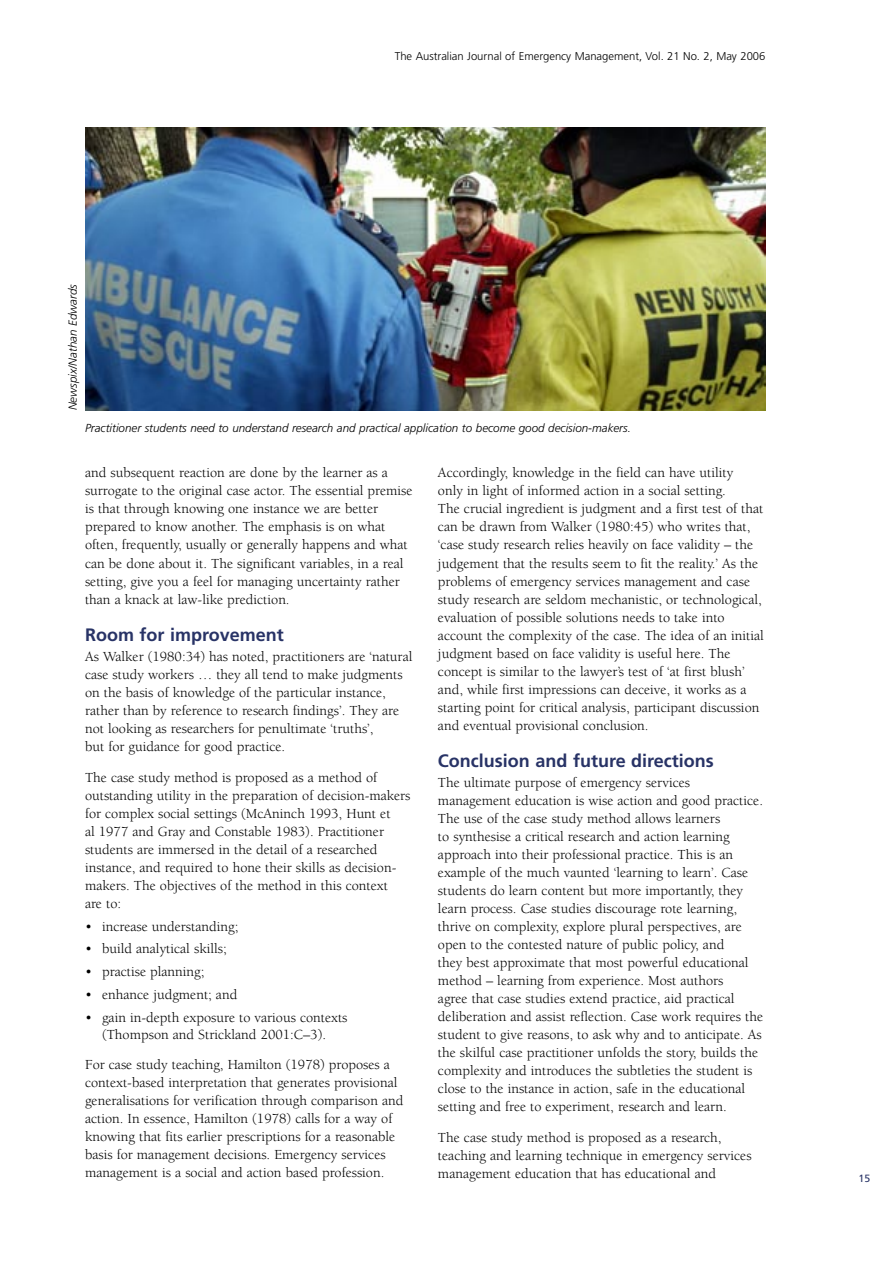
<style>
.page{position:relative;width:893px;height:1263px;background:#fff}
.page>*{position:absolute;margin:0;border:0;box-sizing:border-box;transform-origin:0 0}
.t1{font:700 18px "Frutiger";color:#283366}
.body{font:14.25px/18px "Berkeley";color:#000}
.Body_no{font:14.25px/18px "Berkeley";color:#000}
.bullet{font:14.25px/16.5px "Berkeley";color:#000;text-align:center}
.captions{font:italic 300 11.7px "Frutiger";color:#000}
.t2{font:300 11.25px "Frutiger";color:#000}
.t3{font:10.5px "Frutiger";color:#283366}
</style>
<div class="page">
<img style="left:85px;top:128px;width:680px;height:282px">
<p class="captions" style="left:66px;top:410px;width:128px;rotate:-90deg">Newspix/Nathan Edwards</p>
<p class="t2" style="left:395px;top:49px;width:372px">The Australian Journal of Emergency Management, Vol. 21 No. 2, May 2006</p>
<p class="captions" style="left:85px;top:421px;width:547px">Practitioner students need to understand research and practical application to become good decision-makers.</p>
<p class="body" style="left:85px;top:464px;width:329px">and subsequent reaction are done by the learner as a surrogate to the original case actor. The essential premise is that through knowing one instance we are better prepared to know another. The emphasis is on what often, frequently, usually or generally happens and what can be done about it. The significant variables, in a real setting, give you a feel for managing uncertainty rather than a knack at law-like prediction.</p>
<p class="t1" style="left:85px;top:624px;width:200px">Room for improvement</p>
<p class="Body_no" style="left:85px;top:648px;width:329px">As Walker (1980:34) has noted, practitioners are ‘natural case study workers … they all tend to make judgments on the basis of knowledge of the particular instance, rather than by reference to research findings’. They are not looking as researchers for penultimate ‘truths’,<br>but for guidance for good practice.</p>
<p class="body" style="left:85px;top:768px;width:327px">The case study method is proposed as a method of outstanding utility in the preparation of decision-makers for complex social settings (McAninch 1993, Hunt et<br>al 1977 and Gray and Constable 1983). Practitioner students are immersed in the detail of a researched instance, and required to hone their skills as decision&shy;makers. The objectives of the method in this context<br>are to:</p>
<p class="bullet" style="left:85px;top:918px;width:155px">• increase understanding;</p>
<p class="bullet" style="left:85px;top:941px;width:143px">• build analytical skills;</p>
<p class="bullet" style="left:85px;top:964px;width:121px">• practise planning;</p>
<p class="bullet" style="left:85px;top:987px;width:154px">• enhance judgment; and</p>
<p class="bullet" style="left:85px;top:1010px;width:264px">• gain in-depth exposure to various contexts (Thompson and Strickland 2001:C–3).</p>
<p class="body" style="left:85px;top:1056px;width:320px">For case study teaching, Hamilton (1978) proposes a context-based interpretation that generates provisional generalisations for verification through comparison and action. In essence, Hamilton (1978) calls for a way of knowing that fits earlier prescriptions for a reasonable basis for management decisions. Emergency services management is a social and action based profession.</p>
<p class="body" style="left:438px;top:464px;width:327px">Accordingly, knowledge in the field can have utility<br>only in light of informed action in a social setting.<br>The crucial ingredient is judgment and a first test of that can be drawn from Walker (1980:45) who writes that, ‘case study research relies heavily on face validity – the judgement that the results seem to fit the reality.’ As the problems of emergency services management and case study research are seldom mechanistic, or technological, evaluation of possible solutions needs to take into account the complexity of the case. The idea of an initial judgment based on face validity is useful here. The concept is similar to the lawyer’s test of ‘at first blush’ and, while first impressions can deceive, it works as a starting point for critical analysis, participant discussion and eventual provisional conclusion.</p>
<p class="t1" style="left:438px;top:750px;width:277px">Conclusion and future directions</p>
<p class="Body_no" style="left:438px;top:774px;width:327px">The ultimate purpose of emergency services management education is wise action and good practice.<br>The use of the case study method allows learners<br>to synthesise a critical research and action learning approach into their professional practice. This is an example of the much vaunted ‘learning to learn’. Case students do learn content but more importantly, they learn process. Case studies discourage rote learning, thrive on complexity, explore plural perspectives, are open to the contested nature of public policy, and<br>they best approximate that most powerful educational method – learning from experience. Most authors<br>agree that case studies extend practice, aid practical deliberation and assist reflection. Case work requires the student to give reasons, to ask why and to anticipate. As the skilful case practitioner unfolds the story, builds the complexity and introduces the subtleties the student is close to the instance in action, safe in the educational setting and free to experiment, research and learn.</p>
<p class="body" style="left:438px;top:1128px;width:315px">The case study method is proposed as a research, teaching and learning technique in emergency services management education that has educational and</p>
<p class="t3" style="left:858px;top:1172px;width:13px">15</p>
</div>
